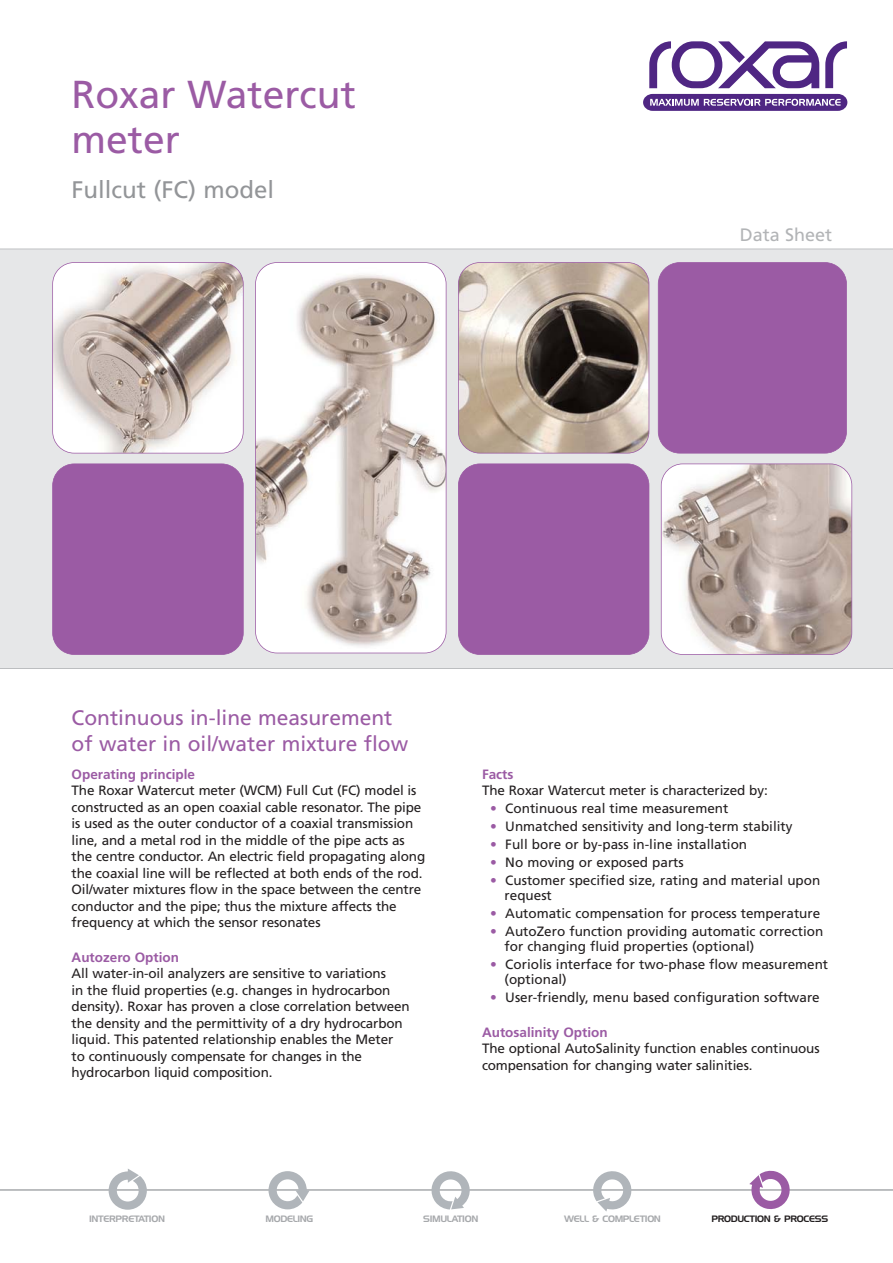
<style>
.page{position:relative;width:893px;height:1263px;background:#fff}
.page>*{position:absolute;margin:0;border:0;box-sizing:border-box;transform-origin:0 0}
.t1{font:39px/45px "Frutiger LT Std";color:#9b5ba4}
.t2{font:24px "Frutiger LT Std";color:#939598}
.t3{font:21px/25.5px "Frutiger LT Std";color:#9b5ba4}
.t4{font:18px "Frutiger LT Std";color:#b2b4b6}
.t5{font:13.5px/16.5px "Frutiger LT Std";letter-spacing:-.01em;color:#231f20}
.t6{font:700 13.5px "Frutiger LT Std";color:#9b5ba4}
.t7{font:9px "Handel Gothic BT";letter-spacing:-.04em;color:#a7a9ac}
.t8{font:9px "Handel Gothic BT";letter-spacing:-.04em;color:#231f20}
.s1{color:#9b5ba4}
</style>
<div class="page">
<div style="left:0;top:249px;width:893px;height:420px;background:#e6e7e8"></div>
<svg style="left:825px;top:41px;width:22px;height:47px"></svg>
<svg style="left:649px;top:41px;width:170px;height:47px"></svg>
<svg style="left:643px;top:94px;width:204px;height:17px;background:#74539d"></svg>
<hr style="left:0;top:1189px;width:893px;height:2px;background:#a7a9ac">
<svg style="left:749px;top:1170px;width:41px;height:39px"></svg>
<svg style="left:268px;top:1171px;width:42px;height:38px"></svg>
<svg style="left:592px;top:1171px;width:41px;height:40px"></svg>
<svg style="left:109px;top:1169px;width:38px;height:41px"></svg>
<svg style="left:429px;top:1171px;width:43px;height:38px"></svg>
<div style="left:53px;top:464px;width:190px;height:190px;background:#9b5ba4;border-radius:22px"></div>
<div style="left:52px;top:463px;width:192px;height:192px;border:2px solid #9b5ba4;border-radius:22px"></div>
<img style="left:53px;top:262px;width:190px;height:191px;border-radius:22px">
<div style="left:52px;top:262px;width:192px;height:191px;border:2px solid #9b5ba4;border-radius:22px"></div>
<img style="left:255px;top:263px;width:191px;height:390px;border-radius:22px">
<div style="left:255px;top:262px;width:191px;height:391px;border:2px solid #9b5ba4;border-radius:22px"></div>
<img style="left:661px;top:464px;width:191px;height:190px;border-radius:22px">
<div style="left:661px;top:463px;width:191px;height:192px;border:2px solid #9b5ba4;border-radius:22px"></div>
<div style="left:658px;top:262px;width:188px;height:191px;background:#9b5ba4;border-radius:22px"></div>
<div style="left:658px;top:262px;width:189px;height:191px;border:2px solid #9b5ba4;border-radius:22px"></div>
<div style="left:458px;top:464px;width:191px;height:190px;background:#9b5ba4;border-radius:22px"></div>
<div style="left:458px;top:463px;width:191px;height:192px;border:2px solid #9b5ba4;border-radius:22px"></div>
<img style="left:458px;top:262px;width:191px;height:191px;border-radius:22px">
<div style="left:458px;top:262px;width:191px;height:191px;border:2px solid #9b5ba4;border-radius:22px"></div>
<h1 class="t1" style="left:72px;top:74px;width:286px">Roxar Watercut meter</h1>
<h2 class="t2" style="left:72px;top:178px;width:204px">Fullcut (FC) model</h2>
<h3 class="t4" style="left:740px;top:226px;width:94px">Data Sheet</h3>
<h3 class="t3" style="left:72px;top:706px;width:338px">Continuous in-line measurement of water in oil/water mixture flow</h3>
<p class="t6" style="left:72px;top:767px;width:125px">Operating principle</p>
<p class="t5" style="left:72px;top:783px;width:355px">The Roxar Watercut meter (WCM) Full Cut (FC) model is constructed as an open coaxial cable resonator. The pipe is used as the outer conductor of a coaxial transmission line, and a metal rod in the middle of the pipe acts as the centre conductor. An electric field propagating along the coaxial line will be reflected at both ends of the rod.<br>Oil/water mixtures flow in the space between the centre conductor and the pipe; thus the mixture affects the frequency at which the sensor resonates</p>
<p class="t6" style="left:72px;top:950px;width:109px">Autozero Option</p>
<p class="t5" style="left:72px;top:966px;width:340px">All water-in-oil analyzers are sensitive to variations<br>in the fluid properties (e.g. changes in hydrocarbon density). Roxar has proven a close correlation between the density and the permittivity of a dry hydrocarbon liquid. This patented relationship enables the Meter to continuously compensate for changes in the hydrocarbon liquid composition.</p>
<p class="t6" style="left:482px;top:767px;width:33px">Facts</p>
<p class="t5" style="left:482px;top:783px;width:287px">The Roxar Watercut meter is characterized by:</p>
<p class="t5" style="left:490px;top:801px;width:240px"><span class="s1">•</span> Continuous real time measurement</p>
<p class="t5" style="left:490px;top:819px;width:304px"><span class="s1">•</span> Unmatched sensitivity and long-term stability</p>
<p class="t5" style="left:490px;top:837px;width:258px"><span class="s1">•</span> Full bore or by-pass in-line installation</p>
<p class="t5" style="left:490px;top:855px;width:195px"><span class="s1">•</span> No moving or exposed parts</p>
<p class="t5" style="left:505px;top:874px;width:317px;line-height:15px;text-indent:-14px"><span class="s1">•</span> Customer specified size, rating and material upon request</p>
<p class="t5" style="left:490px;top:906px;width:331px"><span class="s1">•</span> Automatic compensation for process temperature</p>
<p class="t5" style="left:505px;top:925px;width:320px;line-height:15px;text-indent:-14px"><span class="s1">•</span> AutoZero function providing automatic correction for changing fluid properties (optional)</p>
<p class="t5" style="left:505px;top:958px;width:325px;line-height:15px;text-indent:-14px"><span class="s1">•</span> Coriolis interface for two-phase flow measurement (optional)</p>
<p class="t5" style="left:490px;top:990px;width:331px"><span class="s1">•</span> User-friendly, menu based configuration software</p>
<p class="t6" style="left:482px;top:1025px;width:127px">Autosalinity Option</p>
<p class="t5" style="left:482px;top:1041px;width:339px">The optional AutoSalinity function enables continuous compensation for changing water salinities.</p>
<p class="t7" style="left:89px;top:1216px;width:77px">INTERPRETATION</p>
<p class="t7" style="left:423px;top:1216px;width:57px">SIMULATION</p>
<p class="t7" style="left:564px;top:1216px;width:98px">WELL &amp; COMPLETION</p>
<p class="t7" style="left:266px;top:1216px;width:49px">MODELING</p>
<p class="t8" style="left:711px;top:1216px;width:118px">PRODUCTION &amp; PROCESS</p>
</div>
